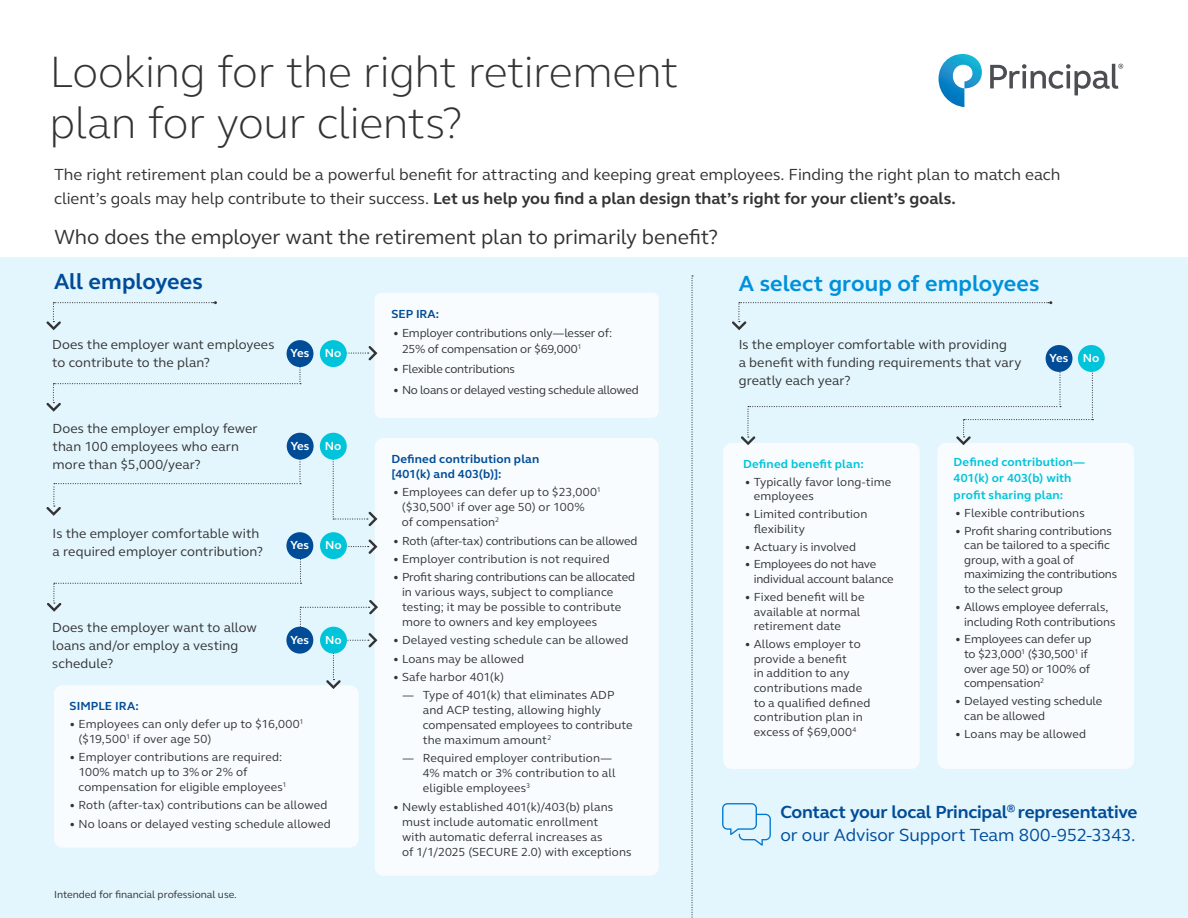
<style>
.page{position:relative;width:1188px;height:918px;background:#fff}
.page>*{position:absolute;margin:0;border:0;box-sizing:border-box;transform-origin:0 0}
.t1{font:300 45px/51px "FS Elliot Pro";letter-spacing:-.01em;color:#333}
.t2{font:700 22.5px "FS Elliot Pro";letter-spacing:.005em;color:#0091da}
.t3{font:700 22.5px "FS Elliot Pro";color:#004c97}
.t4{font:21px "FS Elliot Pro";letter-spacing:-.005em;color:#333}
.t5{font:700 18px/22.5px "FS Elliot Pro";letter-spacing:-.01em;color:#004c97}
.t6{font:16.5px/24px "FS Elliot Pro";color:#333}
.t7{font:13.5px/18px "FS Elliot Pro";letter-spacing:.005em;color:#333}
.t8{font:12px/14.7px "FS Elliot Pro";letter-spacing:.005em;color:#333}
.t9{font:12px/14.7px "FS Elliot Pro";letter-spacing:-.015em;color:#333}
.t10{font:700 12px/16.5px "FS Elliot Pro";letter-spacing:.015em;color:#00c4d9}
.t11{font:12px "FS Elliot Pro";letter-spacing:-.02em;color:#333}
.t12{font:700 12px/15px "FS Elliot Pro";letter-spacing:.01em;color:#004c97}
.t13{font:700 12px "FS Elliot Pro";color:#fff}
.t14{font:10.5px "FS Elliot Pro";color:#333}
.s1{font-weight:700}
.s2{font-weight:400}
</style>
<div class="page">
<div style="left:0;top:257px;width:1188px;height:661px;background:#e3f5fd"></div>
<svg style="left:691px;top:275px;width:2px;height:643px"></svg>
<div style="left:723px;top:443px;width:197px;height:326px;background:#f8fcfe;border-radius:9px"></div>
<div style="left:937px;top:443px;width:197px;height:326px;background:#f8fcfe;border-radius:9px"></div>
<div style="left:741px;top:364px;width:352px;height:81px;background:#e3f5fd"></div>
<div style="left:1046px;top:345px;width:26px;height:27px;background:#004c97;border-radius:50%"></div>
<div style="left:1078px;top:345px;width:27px;height:27px;background:#00c4d9;border-radius:50%"></div>
<div style="left:375px;top:438px;width:284px;height:438px;background:#f8fcfe;border-radius:9px"></div>
<div style="left:374px;top:293px;width:285px;height:125px;background:#f8fcfe;border-radius:7px"></div>
<div style="left:54px;top:685px;width:305px;height:163px;background:#f8fcfe;border-radius:9px"></div>
<svg style="left:333px;top:456px;width:44px;height:70px;background:#dff0f7"></svg>
<div style="left:46px;top:364px;width:255px;height:48px;background:#e3f5fd"></div>
<svg style="left:345px;top:346px;width:32px;height:14px"></svg>
<div style="left:320px;top:532px;width:27px;height:27px;background:#00c4d9;border-radius:50%"></div>
<div style="left:46px;top:442px;width:255px;height:74px;background:#e3f5fd"></div>
<div style="left:286px;top:532px;width:27px;height:27px;background:#004c97;border-radius:50%"></div>
<div style="left:287px;top:340px;width:26px;height:27px;background:#004c97;border-radius:50%"></div>
<div style="left:46px;top:301px;width:171px;height:29px;background:#e3f5fd"></div>
<div style="left:732px;top:301px;width:320px;height:29px;background:#e3f5fd"></div>
<div style="left:320px;top:340px;width:27px;height:27px;background:#00c4d9;border-radius:50%"></div>
<div style="left:320px;top:433px;width:27px;height:27px;background:#00c4d9;border-radius:50%"></div>
<div style="left:287px;top:433px;width:27px;height:27px;background:#004c97;border-radius:50%"></div>
<svg style="left:47px;top:538px;width:331px;height:151px;background:#daeff8"></svg>
<div style="left:320px;top:627px;width:27px;height:27px;background:#00c4d9;border-radius:50%"></div>
<svg style="left:939px;top:54px;width:43px;height:53px"></svg>
<svg style="left:990px;top:64px;width:133px;height:31px"></svg>
<svg style="left:722px;top:803px;width:49px;height:43px;background:#c7e5f7"></svg>
<h1 class="t1" style="left:50px;top:45px;width:630px">Looking for the right retirement plan for your clients?</h1>
<p class="t6" style="left:54px;top:162px;width:1008px">The right retirement plan could be a powerful benefit for attracting and keeping great employees. Finding the right plan to match each client’s goals may help contribute to their success. <span class="s1">Let us help you find a plan design that’s right for your client’s goals.</span></p>
<h3 class="t4" style="left:54px;top:223px;width:666px">Who does the employer want the retirement plan to primarily benefit?</h3>
<h2 class="t3" style="left:54px;top:267px;width:150px">All employees</h2>
<p class="t7" style="left:52px;top:335px;width:224px">Does the employer want employees to contribute to the plan?</p>
<p class="t13" style="left:291px;top:345px;width:20px">Yes</p>
<p class="t13" style="left:325px;top:345px;width:18px">No</p>
<p class="t7" style="left:53px;top:419px;width:207px">Does the employer employ fewer than 100 employees who earn more than $5,000/year?</p>
<p class="t13" style="left:291px;top:438px;width:20px">Yes</p>
<p class="t13" style="left:325px;top:438px;width:18px">No</p>
<p class="t7" style="left:53px;top:524px;width:212px">Is the employer comfortable with a required employer contribution?</p>
<p class="t13" style="left:290px;top:537px;width:20px">Yes</p>
<p class="t13" style="left:325px;top:537px;width:18px">No</p>
<p class="t7" style="left:52px;top:618px;width:206px">Does the employer want to allow loans and/or employ a vesting schedule?</p>
<p class="t13" style="left:290px;top:632px;width:20px">Yes</p>
<p class="t13" style="left:325px;top:632px;width:18px">No</p>
<p class="t12" style="left:70px;top:698px;width:71px">SIMPLE IRA:</p>
<p class="t8" style="left:79px;top:716px;width:227px;text-indent:-9px">• Employees can only defer up to $16,000<sup>1 </sup>($19,500<sup>1</sup> if over age 50)</p>
<p class="t8" style="left:79px;top:749px;width:209px;text-indent:-9px">• Employer contributions are required:<br>100% match up to 3%or 2% of compensation for eligible employees<sup>1</sup></p>
<p class="t8" style="left:70px;top:798px;width:259px">• Roth (after-tax) contributions can be allowed</p>
<p class="t8" style="left:70px;top:816px;width:263px">• No loans or delayed vesting schedule allowed</p>
<p class="t14" style="left:54px;top:887px;width:184px">Intended for financial professional use.</p>
<p class="t12" style="left:392px;top:306px;width:49px">SEP IRA:</p>
<p class="t8" style="left:402px;top:325px;width:212px;line-height:15.8px;text-indent:-9px">• Employer contributions only—lesser of:<br>25% of compensation or $69,000<sup>1</sup></p>
<p class="t11" style="left:393px;top:361px;width:124px">• Flexible contributions</p>
<p class="t11" style="left:393px;top:382px;width:247px">• No loans or delayed vesting schedule allowed</p>
<p class="t12" style="left:392px;top:451px;width:149px">Defined contribution plan [401(k) and 403(b)]:</p>
<p class="t8" style="left:402px;top:485px;width:200px;text-indent:-9px">• Employees can defer up to $23,000<sup>1 </sup>($30,500<sup>1</sup> if over age 50) or 100%<br>of compensation<sup>2</sup></p>
<p class="t9" style="left:393px;top:533px;width:246px">• Roth (after-tax) contributions can be allowed</p>
<p class="t8" style="left:393px;top:551px;width:218px">• Employer contribution is not required</p>
<p class="t8" style="left:402px;top:569px;width:235px;text-indent:-9px">• Profit sharing contributions can be allocated in various ways, subject to compliance testing; it may be possible to contribute more to owners and key employees</p>
<p class="t8" style="left:393px;top:633px;width:237px">• Delayed vesting schedule can be allowed</p>
<p class="t8" style="left:393px;top:651px;width:133px">• Loans may be allowed</p>
<p class="t8" style="left:393px;top:669px;width:113px">• Safe harbor 401(k)</p>
<p class="t8" style="left:423px;top:687px;width:211px;text-indent:-20px">— Type of 401(k) that eliminates ADP and ACP testing, allowing highly compensated employees to contribute the maximum amount<sup>2</sup></p>
<p class="t8" style="left:423px;top:750px;width:194px;text-indent:-20px">— Required employer contribution—<br>4% match or 3% contribution to all eligible employees<sup>3</sup></p>
<p class="t8" style="left:402px;top:799px;width:231px;text-indent:-9px">• Newly established 401(k)/403(b) plans must include automatic enrollment<br>with automatic deferral increases as<br>of 1/1/2025 (SECURE 2.0) with exceptions</p>
<h2 class="t2" style="left:739px;top:268px;width:302px">A select group of employees</h2>
<p class="t7" style="left:739px;top:335px;width:284px">Is the employer comfortable with providing<br>a benefit with funding requirements that vary greatly each year?</p>
<p class="t13" style="left:1050px;top:350px;width:51px">Yes No</p>
<p class="t10" style="left:743px;top:455px;width:122px">Defined benefit plan:</p>
<p class="t8" style="left:754px;top:474px;width:139px;text-indent:-9px">• Typically favor long-time employees</p>
<p class="t8" style="left:754px;top:506px;width:115px;text-indent:-9px">• Limited contribution flexibility</p>
<p class="t8" style="left:745px;top:539px;width:113px">• Actuary is involved</p>
<p class="t9" style="left:754px;top:557px;width:141px;text-indent:-9px">• Employees do not have individual account balance</p>
<p class="t8" style="left:754px;top:589px;width:112px;text-indent:-9px">• Fixed benefit will be available at normal retirement date</p>
<p class="t8" style="left:754px;top:636px;width:118px;text-indent:-9px">• Allows employer to provide a benefit<br>in addition to any contributions made to a qualified defined contribution plan in excess of $69,000<sup>4</sup></p>
<p class="t10" style="left:954px;top:453px;width:133px">Defined contribution—<br>401(k) or 403(b) with profit sharing plan:</p>
<p class="t8" style="left:955px;top:505px;width:131px">• Flexible contributions</p>
<p class="t8" style="left:964px;top:523px;width:154px;text-indent:-9px">• Profit sharing contributions can be tailored to a specific group, with a goal of maximizing the contributions to the select group</p>
<p class="t8" style="left:964px;top:599px;width:153px;text-indent:-9px">• Allows employee deferrals, including Roth contributions</p>
<p class="t8" style="left:964px;top:632px;width:129px;text-indent:-9px">• Employees can defer up to $23,000<sup>1</sup> ($30,500<sup>1</sup> if over age 50) or 100% of compensation<sup>2</sup></p>
<p class="t8" style="left:964px;top:693px;width:140px;text-indent:-9px">• Delayed vesting schedule can be allowed</p>
<p class="t8" style="left:955px;top:726px;width:133px">• Loans may be allowed</p>
<h3 class="t5" style="left:780px;top:801px;width:359px">Contact your local Principal<sup>®</sup> representative <span class="s2">or our Advisor Support Team 800-952-3343.</span></h3>
</div>
